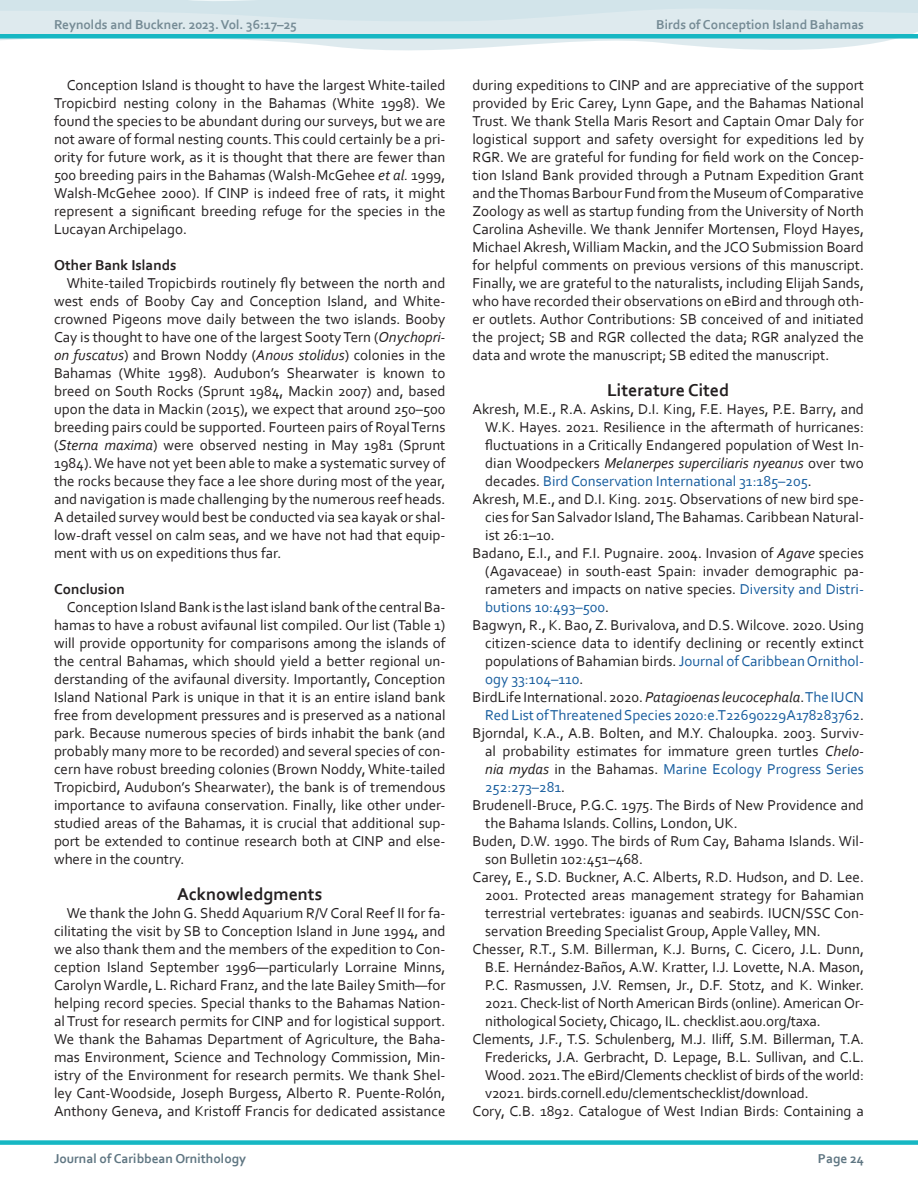
<style>
.page{position:relative;width:918px;height:1188px;background:#fff}
.page>*{position:absolute;margin:0;border:0;box-sizing:border-box;transform-origin:0 0}
.Body_Heading_1__H2{font:700 18px "Corbel";color:#231f20}
.main_body_text__P{font:15px/18px "Corbel";color:#231f20;text-align:justify}
.Citation__P{font:15px/18px "Corbel";color:#231f20;text-align:justify}
.Citation__P-2{font:15px/18px "Corbel";color:#175d9e;text-align:right}
.Body_Heading_2__H3{font:700 15px "Corbel";color:#231f20}
.t1{font:700 13.5px "Corbel";color:#758b95}
.t2{font:700 13.5px "Corbel";color:#5f7682}
.s1{font-style:italic}
.s2{color:#175d9e}
.s3{color:#231f20}
.s4{font-style:italic;color:#231f20}
</style>
<div class="page">
<svg style="left:0;top:0;width:918px;height:51px;fill:#deeaee"></svg>
<div style="left:0;top:1140px;width:918px;height:5px;background:#16b7c3"></div>
<div style="left:0;top:34px;width:918px;height:5px;background:#16b7c3"></div>
<p class="t1" style="left:54px;top:16px;width:244px">Reynolds and Buckner. 2023. Vol. 36:17–25</p>
<p class="t1" style="left:656px;top:16px;width:209px">Birds of Conception Island Bahamas</p>
<p class="main_body_text__P" style="left:54px;top:76px;width:393px;text-indent:13px">Conception Island is thought to have the largest White-tailed Tropicbird nesting colony in the Bahamas (White 1998). We found the species to be abundant during our surveys, but we are not aware of formal nesting counts. This could certainly be a pri&shy;ority for future work, as it is thought that there are fewer than 500 breeding pairs in the Bahamas (Walsh-McGehee <span class="s1">et al.</span> 1999, Walsh-McGehee 2000). If CINP is indeed free of rats, it might represent a significant breeding refuge for the species in the Lucayan Archipelago.</p>
<h3 class="Body_Heading_2__H3" style="left:54px;top:256px;width:124px">Other Bank Islands</h3>
<p class="main_body_text__P" style="left:54px;top:274px;width:393px;text-indent:13px">White-tailed Tropicbirds routinely fly between the north and west ends of Booby Cay and Conception Island, and White&shy;crowned Pigeons move daily between the two islands. Booby Cay is thought to have one of the largest Sooty Tern (<span class="s1">Onychopri&shy;on fuscatus</span>) and Brown Noddy (<span class="s1">Anous stolidus</span>) colonies in the Bahamas (White 1998). Audubon’s Shearwater is known to breed on South Rocks (Sprunt 1984, Mackin 2007) and, based upon the data in Mackin (2015), we expect that around 250–500 breeding pairs could be supported. Fourteen pairs of Royal Terns (<span class="s1">Sterna maxima</span>) were observed nesting in May 1981 (Sprunt 1984). We have not yet been able to make a systematic survey of the rocks because they face a lee shore during most of the year, and navigation is made challenging by the numerous reef heads.<br>A detailed survey would best be conducted via sea kayak or shal&shy;low-draft vessel on calm seas, and we have not had that equip&shy;ment with us on expeditions thus far.</p>
<h3 class="Body_Heading_2__H3" style="left:54px;top:580px;width:72px">Conclusion</h3>
<p class="main_body_text__P" style="left:54px;top:598px;width:393px;text-indent:13px">Conception Island Bank is the last island bank of the central Ba&shy;hamas to have a robust avifaunal list compiled. Our list (Table 1) will provide opportunity for comparisons among the islands of the central Bahamas, which should yield a better regional un&shy;derstanding of the avifaunal diversity. Importantly, Conception Island National Park is unique in that it is an entire island bank free from development pressures and is preserved as a national park. Because numerous species of birds inhabit the bank (and probably many more to be recorded) and several species of con&shy;cern have robust breeding colonies (Brown Noddy, White-tailed Tropicbird, Audubon’s Shearwater), the bank is of tremendous importance to avifauna conservation. Finally, like other under&shy;studied areas of the Bahamas, it is crucial that additional sup&shy;port be extended to continue research both at CINP and else&shy;where in the country.</p>
<h2 class="Body_Heading_1__H2" style="left:177px;top:883px;width:147px">Acknowledgments</h2>
<p class="main_body_text__P" style="left:54px;top:904px;width:393px;text-indent:13px">We thank the John G. Shedd Aquarium R/V Coral Reef II for fa&shy;cilitating the visit by SB to Conception Island in June 1994, and we also thank them and the members of the expedition to Con&shy;ception Island September 1996—particularly Lorraine Minns, Carolyn Wardle, L. Richard Franz, and the late Bailey Smith—for helping record species. Special thanks to the Bahamas Nation&shy;al Trust for research permits for CINP and for logistical support.<br>We thank the Bahamas Department of Agriculture, the Baha&shy;mas Environment, Science and Technology Commission, Min&shy;istry of the Environment for research permits. We thank Shel&shy;ley Cant-Woodside, Joseph Burgess, Alberto R. Puente-Rolón, Anthony Geneva, and Kristoff Francis for dedicated assistance</p>
<p class="main_body_text__P" style="left:472px;top:76px;width:393px">during expeditions to CINP and are appreciative of the support provided by Eric Carey, Lynn Gape, and the Bahamas National Trust. We thank Stella Maris Resort and Captain Omar Daly for logistical support and safety oversight for expeditions led by RGR. We are grateful for funding for field work on the Concep&shy;tion Island Bank provided through a Putnam Expedition Grant and the Thomas Barbour Fund from the Museum of Comparative Zoology as well as startup funding from the University of North Carolina Asheville. We thank Jennifer Mortensen, Floyd Hayes, Michael Akresh, William Mackin, and the JCO Submission Board for helpful comments on previous versions of this manuscript.<br>Finally, we are grateful to the naturalists, including Elijah Sands, who have recorded their observations on eBird and through oth&shy;er outlets. Author Contributions: SB conceived of and initiated the project; SB and RGR collected the data; RGR analyzed the data and wrote the manuscript; SB edited the manuscript.</p>
<h2 class="Body_Heading_1__H2" style="left:607px;top:379px;width:124px">Literature Cited</h2>
<p class="Citation__P" style="left:485px;top:400px;width:380px;text-indent:-13px">Akresh, M.E., R.A. Askins, D.I. King, F.E. Hayes, P.E. Barry, and W.K. Hayes. 2021. Resilience in the aftermath of hurricanes: fluctuations in a Critically Endangered population of West In&shy;dian Woodpeckers <span class="s1">Melanerpes superciliaris nyeanus</span> over two decades. <span class="s2">Bird Conservation International 31:185–205</span>.</p>
<p class="Citation__P" style="left:485px;top:490px;width:380px;text-indent:-13px">Akresh, M.E., and D.I. King. 2015. Observations of new bird spe&shy;cies for San Salvador Island, The Bahamas. Caribbean Natural&shy;ist 26:1–10.</p>
<p class="Citation__P" style="left:485px;top:544px;width:380px;text-indent:-13px">Badano, E.I., and F.I. Pugnaire. 2004. Invasion of <span class="s1">Agave</span> species (Agavaceae) in south-east Spain: invader demographic pa&shy;rameters and impacts on native species. <span class="s2">Diversity and Distri&shy;butions 10:493–500</span>.</p>
<p class="Citation__P" style="left:485px;top:616px;width:380px;text-indent:-13px">Bagwyn, R., K. Bao, Z. Burivalova, and D.S. Wilcove. 2020. Using citizen-science data to identify declining or recently extinct populations of Bahamian birds. <span class="s2">Journal of Caribbean Ornithol&shy;ogy 33:104–110</span>.</p>
<p class="Citation__P-2" style="left:472px;top:688px;width:393px"><span class="s3">BirdLife International. 2020.</span> <span class="s4">Patagioenas leucocephala</span><span class="s3">.</span> The IUCN<br>Red List of Threatened Species 2020:e.T22690229A178283762<span class="s3">.</span></p>
<p class="Citation__P" style="left:485px;top:724px;width:380px;text-indent:-13px">Bjorndal, K.A., A.B. Bolten, and M.Y. Chaloupka. 2003. Surviv&shy;al probability estimates for immature green turtles <span class="s1">Chelo&shy;nia mydas</span> in the Bahamas. <span class="s2">Marine Ecology Progress Series 252:273–281</span>.</p>
<p class="Citation__P" style="left:485px;top:796px;width:380px;text-indent:-13px">Brudenell-Bruce, P.G.C. 1975. The Birds of New Providence and the Bahama Islands. Collins, London, UK.</p>
<p class="Citation__P" style="left:485px;top:832px;width:380px;text-indent:-13px">Buden, D.W. 1990. The birds of Rum Cay, Bahama Islands. Wil&shy;son Bulletin 102:451–468.</p>
<p class="Citation__P" style="left:485px;top:868px;width:380px;text-indent:-13px">Carey, E., S.D. Buckner, A.C. Alberts, R.D. Hudson, and D. Lee.<br>2001. Protected areas management strategy for Bahamian terrestrial vertebrates: iguanas and seabirds. IUCN/SSC Con&shy;servation Breeding Specialist Group, Apple Valley, MN.</p>
<p class="Citation__P" style="left:485px;top:940px;width:380px;text-indent:-13px">Chesser, R.T., S.M. Billerman, K.J. Burns, C. Cicero, J.L. Dunn, B.E. Hernández-Baños, A.W. Kratter, I.J. Lovette, N.A. Mason, P.C. Rasmussen, J.V. Remsen, Jr., D.F. Stotz, and K. Winker.<br>2021. Check-list of North American Birds (online). American Or&shy;nithological Society, Chicago, IL. checklist.aou.org/taxa.</p>
<p class="Citation__P" style="left:485px;top:1030px;width:380px;text-indent:-13px">Clements, J.F., T.S. Schulenberg, M.J. Iliff, S.M. Billerman, T.A.<br>Fredericks, J.A. Gerbracht, D. Lepage, B.L. Sullivan, and C.L.<br>Wood. 2021. The eBird/Clements checklist of birds of the world: v2021. birds.cornell.edu/clementschecklist/download.</p>
<p class="Citation__P" style="left:472px;top:1102px;width:393px">Cory, C.B. 1892. Catalogue of West Indian Birds: Containing a</p>
<p class="t2" style="left:54px;top:1150px;width:194px">Journal of Caribbean Ornithology</p>
<p class="t2" style="left:818px;top:1150px;width:48px">Page 24</p>
</div>
